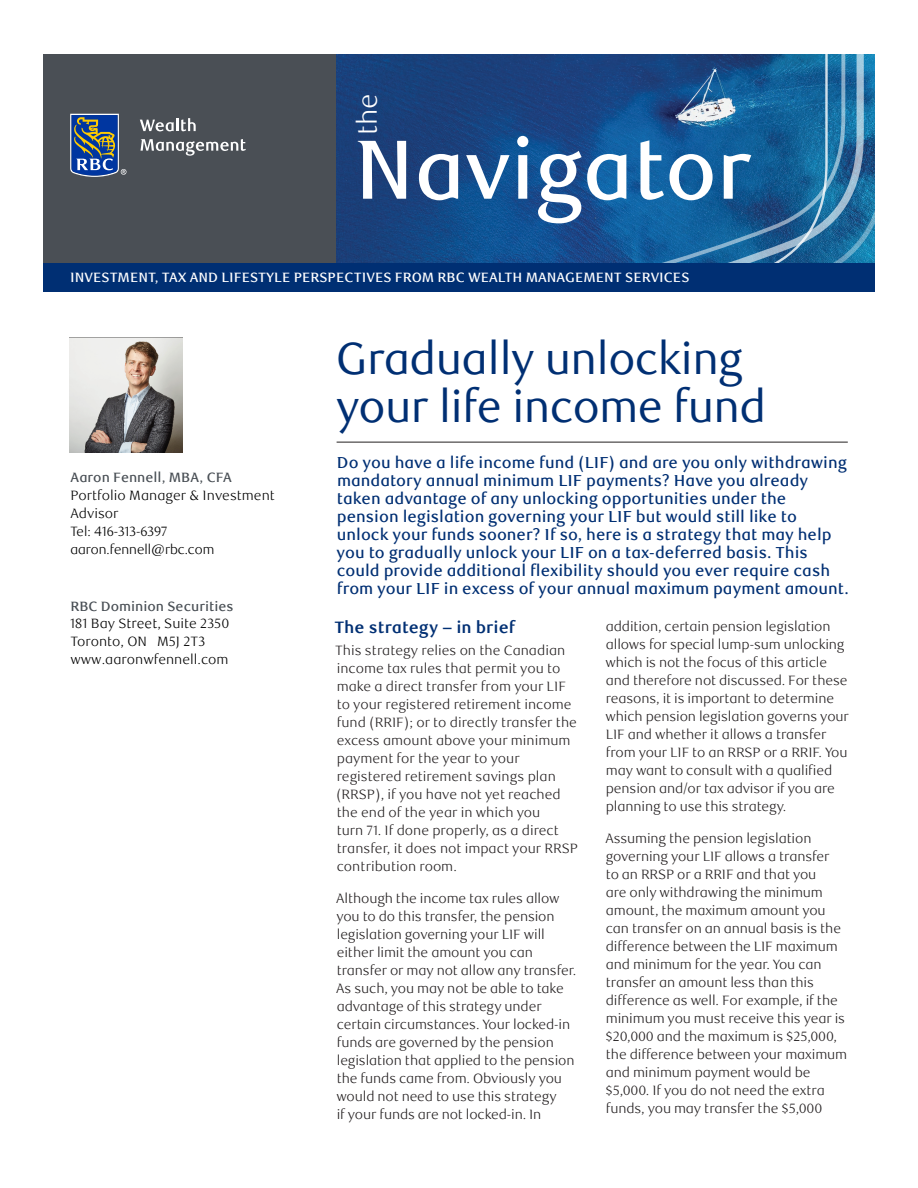
<style>
.page{position:relative;width:918px;height:1188px;background:#fff}
.page>*{position:absolute;margin:0;border:0;box-sizing:border-box;transform-origin:0 0}
.t1{font:500 84px "RBC Text";letter-spacing:-.01em;color:#fff}
._1-Main_Title{font:45px/48px "RBC Display";color:#002f73}
.t2{font:300 27px "RBC Text";color:#fff}
._4-Text_Headline{font:700 16.5px "RBC Text";color:#002f73}
._3-Intro_Text{font:500 15.9px/18px "RBC Text";color:#002f73}
._5-Body_Copy{font:300 13.5px/18px "RBC Text";letter-spacing:-.01em;color:#231f20}
.t3{font:300 13.5px/18px "RBC Text";color:#000}
.t4{font:500 13.5px "RBC Text";color:#fff}
.t5{font:500 13.5px "RBC Text";color:#484e54}
.t6{font:300 13.5px/18px "RBC Display";color:#000}
</style>
<div class="page">
<div style="left:43px;top:54px;width:294px;height:211px;background:#4a4f55"></div>
<svg style="left:70px;top:114px;width:56px;height:63px;background:#4e6788"></svg>
<svg style="left:140px;top:118px;width:56px;height:13px"></svg>
<svg style="left:141px;top:139px;width:105px;height:17px"></svg>
<img style="left:337px;top:54px;width:107px;height:210px">
<svg style="left:864px;top:54px;width:11px;height:210px;background:#1a72a4"></svg>
<svg style="left:444px;top:54px;width:420px;height:210px;background:#1c5a94"></svg>
<div style="left:43px;top:264px;width:832px;height:28px;background:#002f73"></div>
<hr style="left:337px;top:442px;width:511px;height:1px;background:#231f20">
<img style="left:69px;top:338px;width:113px;height:115px">
<h3 class="t2" style="left:352px;top:135px;width:43px;rotate:-90deg">the</h3>
<h1 class="t1" style="left:354px;top:120px;width:399px">Navigator</h1>
<p class="t4" style="left:70px;top:270px;width:621px">INVESTMENT, TAX AND LIFESTYLE PERSPECTIVES FROM RBC WEALTH MANAGEMENT SERVICES</p>
<p class="t5" style="left:70px;top:470px;width:163px">Aaron Fennell, MBA, CFA</p>
<p class="t3" style="left:70px;top:487px;width:206px">Portfolio Manager &amp; Investment<br>Advisor</p>
<p class="t6" style="left:70px;top:523px;width:145px">Tel: 416-313-6397 aaron.fennell@rbc.com</p>
<p class="t5" style="left:70px;top:598px;width:165px">RBC Dominion Securities</p>
<p class="t3" style="left:70px;top:615px;width:161px">181 Bay Street, Suite 2350<br>Toronto, ON M5J 2T3 www.aaronwfennell.com</p>
<h1 class="_1-Main_Title" style="left:337px;top:335px;width:431px">Gradually unlocking your life income fund</h1>
<p class="_3-Intro_Text" style="left:337px;top:454px;width:514px">Do you have a life income fund (LIF) and are you only withdrawing mandatory annual minimum LIF payments? Have you already taken advantage of any unlocking opportunities under the pension legislation governing your LIF but would still like to unlock your funds sooner? If so, here is a strategy that may help you to gradually unlock your LIF on a tax-deferred basis. This could provide additional flexibility should you ever require cash from your LIF in excess of your annual maximum payment amount.</p>
<h2 class="_4-Text_Headline" style="left:334px;top:617px;width:182px">The strategy – in brief</h2>
<p class="_5-Body_Copy" style="left:335px;top:642px;width:245px">This strategy relies on the Canadian income tax rules that permit you to make a direct transfer from your LIF to your registered retirement income fund (RRIF); or to directly transfer the excess amount above your minimum payment for the year to your registered retirement savings plan (RRSP), if you have not yet reached the end of the year in which you<br>turn 71. If done properly, as a direct transfer, it does not impact your RRSP contribution room.</p>
<p class="_5-Body_Copy" style="left:336px;top:890px;width:242px">Although the income tax rules allow you to do this transfer, the pension legislation governing your LIF will either limit the amount you can transfer or may not allow any transfer.<br>As such, you may not be able to take advantage of this strategy under certain circumstances. Your locked-in funds are governed by the pension legislation that applied to the pension the funds came from. Obviously you would not need to use this strategy<br>if your funds are not locked-in. In</p>
<p class="_5-Body_Copy" style="left:606px;top:617px;width:245px">addition, certain pension legislation allows for special lump-sum unlocking which is not the focus of this article and therefore not discussed. For these reasons, it is important to determine which pension legislation governs your LIF and whether it allows a transfer from your LIF to an RRSP or a RRIF. You may want to consult with a qualified pension and/or tax advisor if you are planning to use this strategy.</p>
<p class="_5-Body_Copy" style="left:605px;top:829px;width:243px">Assuming the pension legislation governing your LIF allows a transfer<br>to an RRSP or a RRIF and that you<br>are only withdrawing the minimum amount, the maximum amount you can transfer on an annual basis is the difference between the LIF maximum and minimum for the year. You can transfer an amount less than this difference as well. For example, if the minimum you must receive this year is $20,000 and the maximum is $25,000, the difference between your maximum and minimum payment would be $5,000. If you do not need the extra funds, you may transfer the $5,000</p>
</div>
